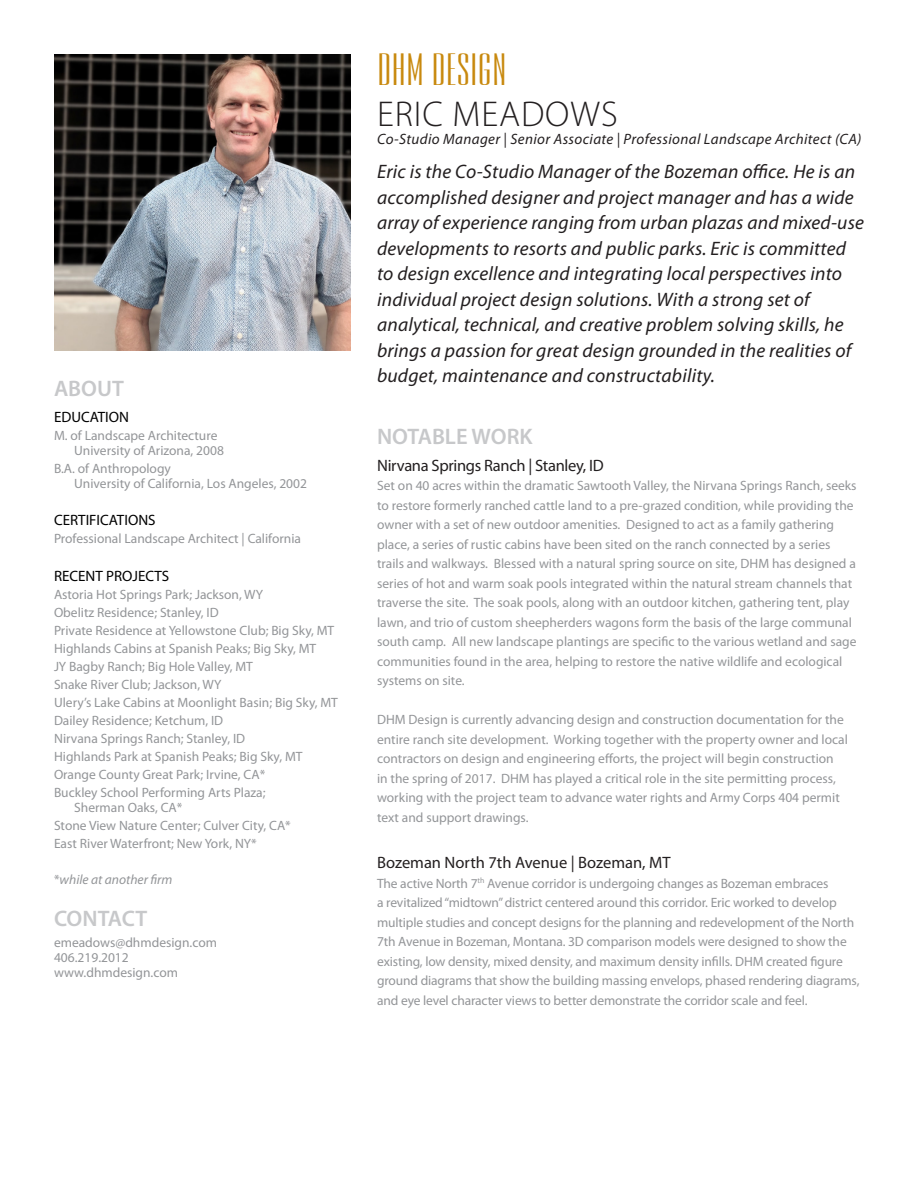
<style>
.page{position:relative;width:918px;height:1188px;background:#fff}
.page>*{position:absolute;margin:0;border:0;box-sizing:border-box;transform-origin:0 0}
.t1{font:45px "Expel Extended Normal";color:#c8890e}
.t2{font:300 36px "Myriad Pro";letter-spacing:.025em;color:#231f20}
.t3{font:600 22.5px "Myriad Pro";color:#c7c8ca}
.t4{font:italic 19.5px/25.5px "Myriad Pro";letter-spacing:.01em;color:#231f20}
.Body_Text{font:16.5px "Myriad Pro";letter-spacing:-.01em;color:#231f20}
.t5{font:italic 15px "Myriad Pro";letter-spacing:.025em;color:#231f20}
.t6{font:15px "Myriad Pro";color:#010101}
.t7{font:13.5px/19.5px "Myriad Pro";color:#939598}
.t8{font:italic 13.5px "Myriad Pro";color:#939598}
.s1{font-style:normal}
</style>
<div class="page">
<img style="left:54px;top:54px;width:297px;height:297px">
<p class="t3" style="left:54px;top:374px;width:71px">ABOUT</p>
<p class="t6" style="left:54px;top:407px;width:77px">EDUCATION</p>
<p class="t7" style="left:54px;top:425px;width:165px">M. of Landscape Architecture</p>
<p class="t7" style="left:74px;top:440px;width:151px">University of Arizona, 2008</p>
<p class="t7" style="left:54px;top:458px;width:118px">B.A. of Anthropology</p>
<p class="t7" style="left:74px;top:473px;width:234px">University of California, Los Angeles, 2002</p>
<p class="t6" style="left:54px;top:511px;width:103px">CERTIFICATIONS</p>
<p class="t7" style="left:54px;top:529px;width:249px">Professional Landscape Architect | California</p>
<p class="t6" style="left:54px;top:566px;width:117px">RECENT PROJECTS</p>
<p class="t7" style="left:54px;top:584px;width:211px">Astoria Hot Springs Park; Jackson, WY</p>
<p class="t7" style="left:54px;top:602px;width:166px">Obelitz Residence; Stanley, ID</p>
<p class="t7" style="left:54px;top:620px;width:282px">Private Residence at Yellowstone Club; Big Sky, MT</p>
<p class="t7" style="left:54px;top:638px;width:264px">Highlands Cabins at Spanish Peaks; Big Sky, MT</p>
<p class="t7" style="left:54px;top:656px;width:201px">JY Bagby Ranch; Big Hole Valley, MT</p>
<p class="t7" style="left:54px;top:674px;width:169px">Snake River Club; Jackson, WY</p>
<p class="t7" style="left:54px;top:692px;width:285px">Ulery’s Lake Cabins at Moonlight Basin; Big Sky, MT</p>
<p class="t7" style="left:54px;top:710px;width:171px">Dailey Residence; Ketchum, ID</p>
<p class="t7" style="left:54px;top:728px;width:193px">Nirvana Springs Ranch; Stanley, ID</p>
<p class="t7" style="left:54px;top:746px;width:250px">Highlands Park at Spanish Peaks; Big Sky, MT</p>
<p class="t7" style="left:54px;top:764px;width:213px">Orange County Great Park; Irvine, CA*</p>
<p class="t7" style="left:54px;top:782px;width:213px">Buckley School Performing Arts Plaza;</p>
<p class="t7" style="left:74px;top:797px;width:110px">Sherman Oaks, CA*</p>
<p class="t7" style="left:54px;top:815px;width:238px">Stone View Nature Center; Culver City, CA*</p>
<p class="t7" style="left:54px;top:833px;width:204px">East River Waterfront; New York, NY*</p>
<p class="t8" style="left:54px;top:871px;width:120px"><span class="s1">*</span>while at another firm</p>
<p class="t3" style="left:54px;top:904px;width:95px">CONTACT</p>
<p class="t7" style="left:54px;top:932px;width:165px">emeadows@dhmdesign.com</p>
<p class="t7" style="left:54px;top:947px;width:76px">406.219.2012</p>
<p class="t7" style="left:54px;top:962px;width:126px">www.dhmdesign.com</p>
<p class="t1" style="left:377px;top:45px;width:131px">DHM DESIGN</p>
<p class="t2" style="left:377px;top:92px;width:242px">ERIC MEADOWS</p>
<p class="t5" style="left:377px;top:129px;width:486px">Co-Studio Manager | Senior Associate | Professional Landscape Architect (CA)</p>
<p class="t4" style="left:377px;top:159px;width:488px">Eric is the Co-Studio Manager of the Bozeman office. He is an accomplished designer and project manager and has a wide array of experience ranging from urban plazas and mixed-use developments to resorts and public parks. Eric is committed to design excellence and integrating local perspectives into individual project design solutions. With a strong set of analytical, technical, and creative problem solving skills, he brings a passion for great design grounded in the realities of budget, maintenance and constructability.</p>
<p class="t3" style="left:377px;top:422px;width:157px">NOTABLE WORK</p>
<p class="Body_Text" style="left:377px;top:455px;width:228px">Nirvana Springs Ranch | Stanley, ID</p>
<p class="t7" style="left:377px;top:476px;width:481px">Set on 40 acres within the dramatic Sawtooth Valley, the Nirvana Springs Ranch, seeks to restore formerly ranched cattle land to a pre-grazed condition, while providing the owner with a set of new outdoor amenities. Designed to act as a family gathering place, a series of rustic cabins have been sited on the ranch connected by a series trails and walkways. Blessed with a natural spring source on site, DHM has designed a series of hot and warm soak pools integrated within the natural stream channels that traverse the site. The soak pools, along with an outdoor kitchen, gathering tent, play lawn, and trio of custom sheepherders wagons form the basis of the large communal south camp. All new landscape plantings are specific to the various wetland and sage communities found in the area, helping to restore the native wildlife and ecological systems on site.</p>
<p class="t7" style="left:377px;top:710px;width:472px">DHM Design is currently advancing design and construction documentation for the entire ranch site development. Working together with the property owner and local contractors on design and engineering efforts, the project will begin construction<br>in the spring of 2017. DHM has played a critical role in the site permitting process, working with the project team to advance water rights and Army Corps 404 permit text and support drawings.</p>
<p class="Body_Text" style="left:377px;top:853px;width:295px">Bozeman North 7th Avenue | Bozeman, MT</p>
<p class="t7" style="left:377px;top:873px;width:484px">The active North 7<sup>th</sup> Avenue corridor is undergoing changes as Bozeman embraces<br>a revitalized “midtown” district centered around this corridor. Eric worked to develop multiple studies and concept designs for the planning and redevelopment of the North 7th Avenue in Bozeman, Montana. 3D comparison models were designed to show the existing, low density, mixed density, and maximum density infills. DHM created figure ground diagrams that show the building massing envelops, phased rendering diagrams, and eye level character views to better demonstrate the corridor scale and feel.</p>
</div>
